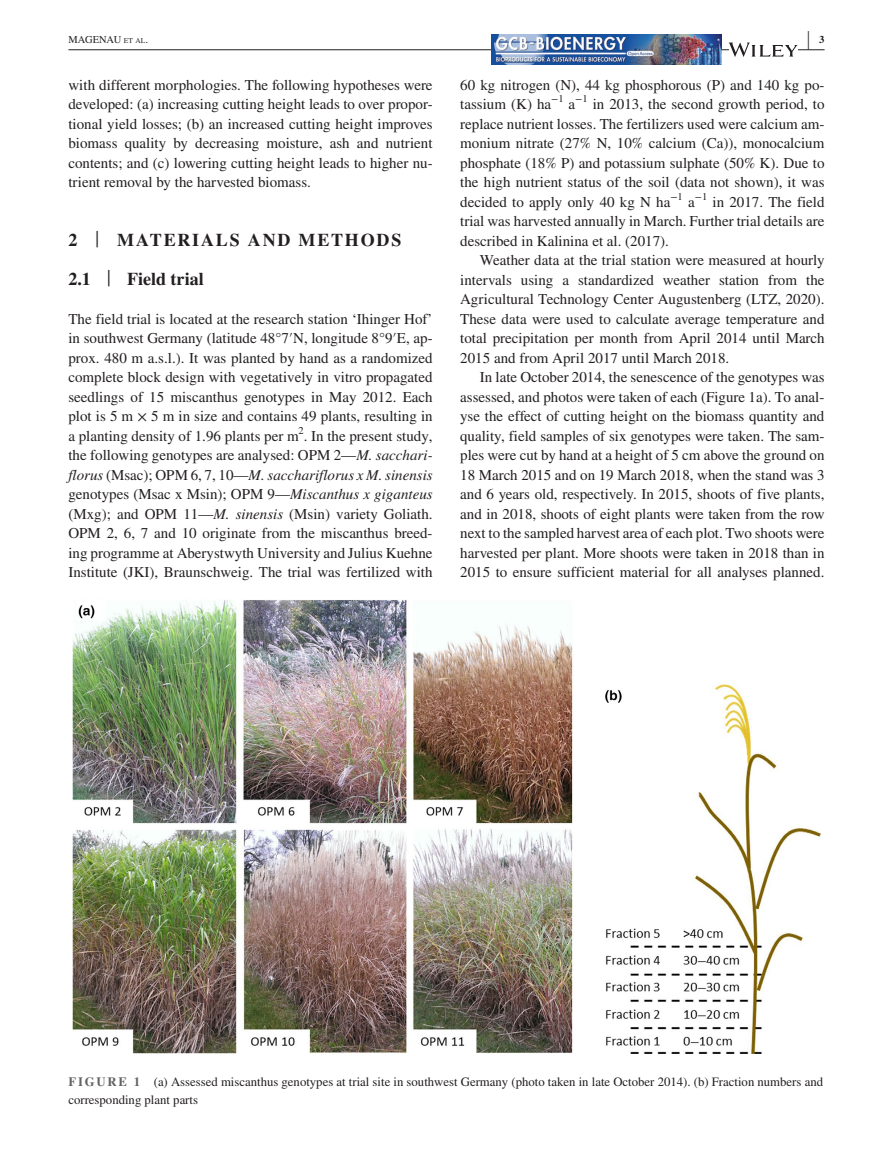
<style>
.page{position:relative;width:893px;height:1174px;background:#fff}
.page>*{position:absolute;margin:0;border:0;box-sizing:border-box;transform-origin:0 0}
.t1{font:700 25.95px "STIX";color:#231f20;scale:.36 1}
.t2{font:700 18px/39px "STIX";letter-spacing:.1em;color:#231f20}
.t3{font:15px/19.5px "STIX";color:#231f20;text-align:justify}
.t4{font:12.75px/18px "STIX";color:#231f20}
.t5{font:10.5px "STIX";letter-spacing:-.01em;color:#231f20}
.t6{font:10.5px "STIX";color:#231f20}
.t7{font:700 10.5px "STIX";color:#231f20}
.s1{font-size:7.35px}
.s2{font-weight:400;font-size:23.7px}
.s3{font-style:italic}
.s4{font-weight:700;color:#636366}
</style>
<div class="page">
<hr style="left:68px;top:49px;width:756px;height:1px;background:#231f20">
<img style="left:492px;top:35px;width:229px;height:30px">
<svg style="left:729px;top:43px;width:68px;height:14px"></svg>
<img style="left:72px;top:600px;width:749px;height:453px">
<h1 class="t1" style="left:807px;top:25px;width:7px">|</h1>
<p class="t5" style="left:68px;top:32px;width:81px">MAGENAU <span class="s1">et al</span>.</p>
<p class="t7" style="left:819px;top:33px;width:7px">3</p>
<p class="t3" style="left:68px;top:76px;width:366px">with different morphologies. The following hypotheses were developed: (a) increasing cutting height leads to over propor&shy;tional yield losses; (b) an increased cutting height improves biomass quality by decreasing moisture, ash and nutrient contents; and (c) lowering cutting height leads to higher nu&shy;trient removal by the harvested biomass.</p>
<p class="t3" style="left:460px;top:76px;width:366px">60 kg nitrogen (N), 44 kg phosphorous (P) and 140 kg po&shy;tassium (K) ha<sup>−1</sup> a</p>
<p class="t6" style="left:575px;top:92px;width:14px">−1</p>
<p class="t3" style="left:460px;top:95px;width:366px;text-indent:132px">in 2013, the second growth period, to replace nutrient losses. The fertilizers used were calcium am&shy;monium nitrate (27% N, 10% calcium (Ca)), monocalcium phosphate (18% P) and potassium sulphate (50% K). Due to the high nutrient status of the soil (data not shown), it was decided to apply only 40 kg N ha</p>
<p class="t6" style="left:695px;top:189px;width:14px">−1</p>
<p class="t3" style="left:460px;top:193px;width:366px;text-indent:252px">in 2017. The field trial was harvested annually in March. Further trial details are described in Kalinina et al. (2017).</p>
<p class="t3" style="left:460px;top:251px;width:366px;text-indent:20px">Weather data at the trial station were measured at hourly intervals using a standardized weather station from the Agricultural Technology Center Augustenberg (LTZ, 2020).<br>These data were used to calculate average temperature and total precipitation per month from April 2014 until March 2015 and from April 2017 until March 2018.</p>
<p class="t3" style="left:460px;top:368px;width:366px;text-indent:20px">In late October 2014, the senescence of the genotypes was assessed, and photos were taken of each (Figure 1a). To anal&shy;yse the effect of cutting height on the biomass quantity and quality, field samples of six genotypes were taken. The sam&shy;ples were cut by hand at a height of 5 cm above the ground on 18 March 2015 and on 19 March 2018, when the stand was 3 and 6 years old, respectively. In 2015, shoots of five plants, and in 2018, shoots of eight plants were taken from the row next to the sampled harvest area of each plot. Two shoots were harvested per plant. More shoots were taken in 2018 than in 2015 to ensure sufficient material for all analyses planned.</p>
<p class="t6" style="left:670px;top:189px;width:14px">−1</p>
<p class="t3" style="left:688px;top:193px;width:8px">a</p>
<p class="t2" style="left:68px;top:220px;width:334px">2 <span class="s2">|</span> MATERIALS AND METHODS<br>2.1 <span class="s2">|</span> Field trial</p>
<p class="t3" style="left:68px;top:310px;width:366px">The field trial is located at the research station ‘Ihinger Hof’ in southwest Germany (latitude 48°7′N, longitude 8°9′E, ap&shy;prox. 480 m a.s.l.). It was planted by hand as a randomized complete block design with vegetatively in vitro propagated seedlings of 15 miscanthus genotypes in May 2012. Each plot is 5 m × 5 m in size and contains 49 plants, resulting in a planting density of 1.96 plants per m . In the present study,</p>
<p class="t6" style="left:299px;top:423px;width:7px">2</p>
<p class="t3" style="left:68px;top:446px;width:366px">the following genotypes are analysed: OPM 2—<span class="s3">M. sacchari&shy;florus</span> (Msac); OPM 6, 7, 10—<span class="s3">M. sacchariflorus x M. sinensis </span>genotypes (Msac x Msin); OPM 9—<span class="s3">Miscanthus x giganteus </span>(Mxg); and OPM 11—<span class="s3">M. sinensis</span> (Msin) variety Goliath.<br>OPM 2, 6, 7 and 10 originate from the miscanthus breed&shy;ing programme at Aberystwyth University and Julius Kuehne Institute (JKI), Braunschweig. The trial was fertilized with</p>
<p class="t4" style="left:68px;top:1073px;width:756px"><span class="s4">FIGURE 1</span> (a) Assessed miscanthus genotypes at trial site in southwest Germany (photo taken in late October 2014). (b) Fraction numbers and corresponding plant parts</p>
</div>
